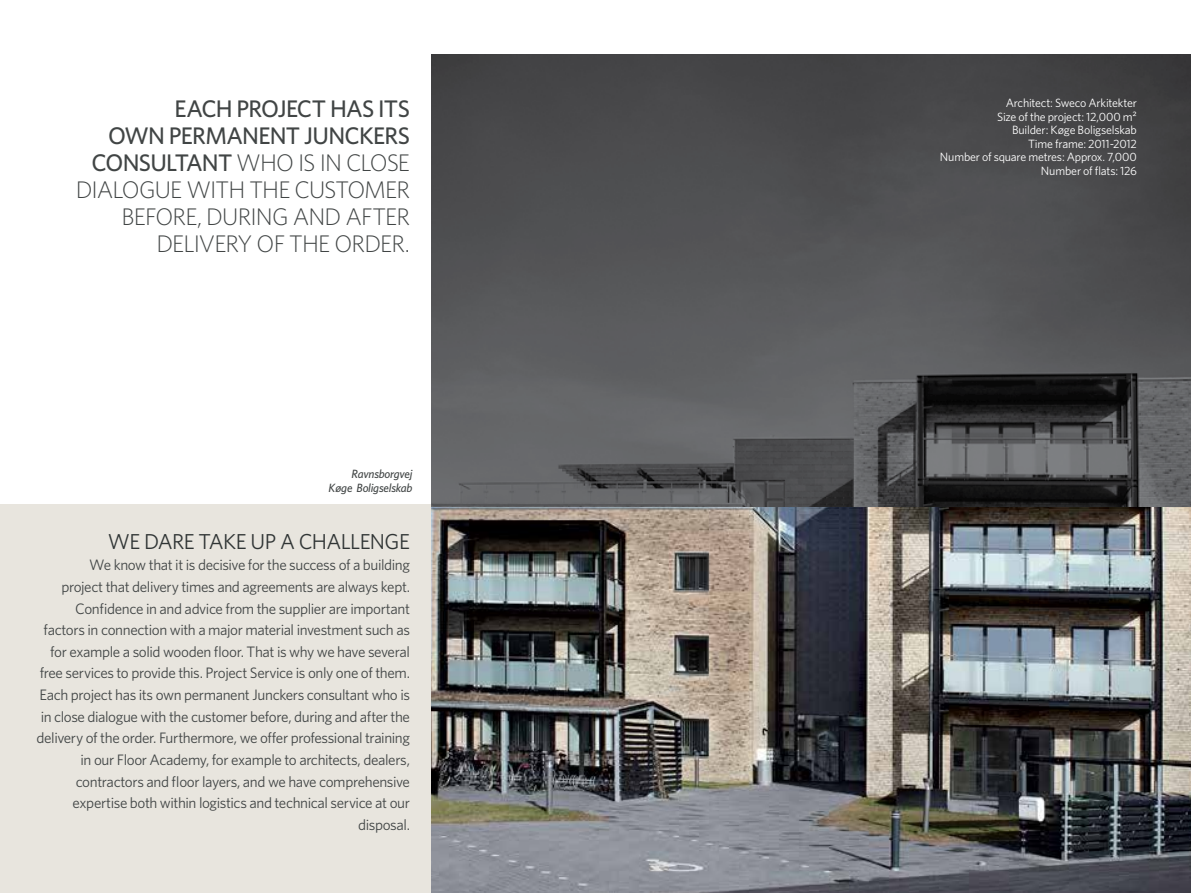
<style>
.page{position:relative;width:1191px;height:893px;background:#fff}
.page>*{position:absolute;margin:0;border:0;box-sizing:border-box;transform-origin:0 0}
.t1{font:300 24px "Whitney";letter-spacing:-.04em;color:#414545}
.t2{font:500 24px/27px "Whitney";letter-spacing:-.035em;color:#414545}
.t3{font:21.6px "Whitney";letter-spacing:-.03em;color:#303535}
.t4{font:15.15px/21.6px "Whitney";letter-spacing:-.025em;color:#414545;text-align:right}
.t5{font:12px/13.5px "Whitney";letter-spacing:-.015em;color:#fff;text-align:right}
.t6{font:italic 500 12px/13.5px "Whitney";letter-spacing:-.02em;color:#414545;text-align:right}
</style>
<div class="page">
<div style="left:0;top:504px;width:542px;height:389px;background:#e8e5de"></div>
<img style="left:432px;top:506px;width:759px;height:387px">
<img style="left:432px;top:54px;width:759px;height:452px">
<h1 class="t2" style="left:108px;top:95px;width:281px;text-indent:66px">EACH PROJECT HAS ITS<br>OWN PERMANENT</h1>
<h1 class="t2" style="left:304px;top:122px;width:82px">JUNCKERS</h1>
<h1 class="t2" style="left:91px;top:149px;width:29px">CONSULTANT</h1>
<h1 class="t1" style="left:236px;top:148px;width:20px">WHO</h1>
<h1 class="t1" style="left:298px;top:148px;width:75px">IS IN CLOSE</h1>
<h1 class="t1" style="left:76px;top:175px;width:14px">DIALO</h1>
<h1 class="t1" style="left:139px;top:175px;width:63px">GUE WITH</h1>
<h1 class="t1" style="left:249px;top:175px;width:15px">THE</h1>
<h1 class="t1" style="left:294px;top:175px;width:30px">CUSTOMER</h1>
<h1 class="t1" style="left:121px;top:202px;width:99px">BEFORE, DURIN</h1>
<h1 class="t1" style="left:272px;top:202px;width:37px">G AND</h1>
<h1 class="t1" style="left:345px;top:202px;width:40px">AFTER</h1>
<h1 class="t1" style="left:156px;top:229px;width:13px">DELIVER</h1>
<h1 class="t1" style="left:238px;top:229px;width:66px">Y OF THE</h1>
<h1 class="t1" style="left:334px;top:229px;width:15px">ORDER</h1>
<h1 class="t1" style="left:405px;top:229px;width:7px">.</h1>
<p class="t6" style="left:329px;top:467px;width:85px">Ravnsborgvej<br>Køge Boligselskab</p>
<h2 class="t3" style="left:108px;top:528px;width:303px">WE DARE TAKE UP A CHALLENGE</h2>
<p class="t4" style="left:37px;top:554px;width:375px">We know that it is decisive for the success of a building<br>project that delivery times and agreements are always kept.<br>Confidence in and advice from the supplier are important factors in connection with a major material investment such as for example a solid wooden floor. That is why we have several free services to provide this. Project Service is only one of them.<br>Each project has its own permanent Junckers consultant who is in close dialogue with the customer before, during and after the delivery of the order. Furthermore, we offer professional training in our Floor Academy, for example to architects, dealers, contractors and floor layers, and we have comprehensive expertise both within logistics and technical service at our disposal.</p>
<p class="t5" style="left:940px;top:96px;width:198px">Architect: Sweco Arkitekter<br>Size of the project: 12,000 m²<br>Builder: Køge Boligselskab<br>Time frame: 2011-2012<br>Number of square metres: Approx. 7,000<br>Number of flats: 126</p>
</div>
